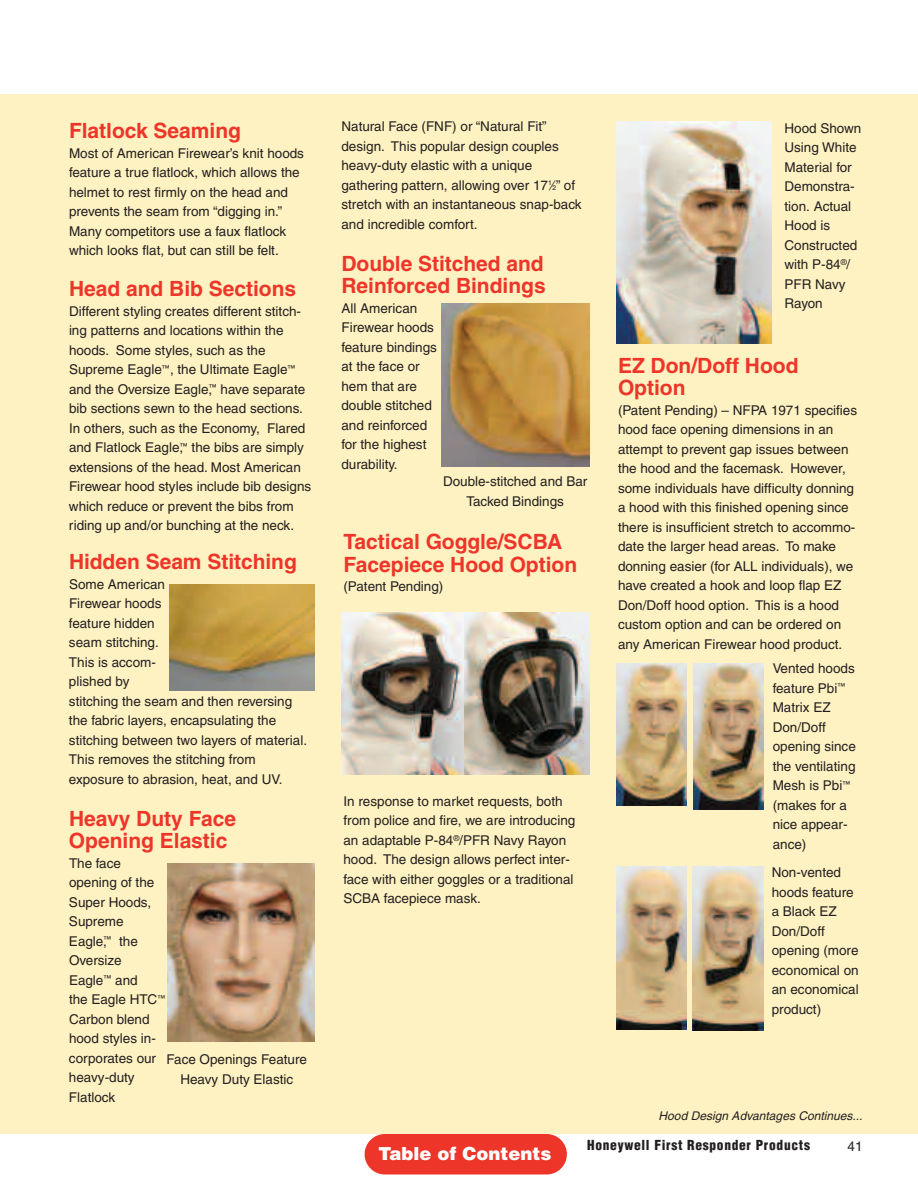
<style>
.page{position:relative;width:918px;height:1188px;background:#fff}
.page>*{position:absolute;margin:0;border:0;box-sizing:border-box;transform-origin:0 0}
.t1{font:700 21px/22.5px "Helvetica";color:#ee3529}
.t2{font:900 18px "Helvetica";color:#fff}
.t3{font:13.5px/19.5px "Helvetica";color:#231f20}
.t4{font:900 condensed 13.5px "Helvetica";letter-spacing:.05em;color:#231f20}
.t5{font:italic 12px "Helvetica";letter-spacing:.005em;color:#231f20}
.s1{font-size:6.75px}
</style>
<div class="page">
<div style="left:0;top:94px;width:918px;height:1040px;background:#fef2c2"></div>
<img style="left:169px;top:584px;width:146px;height:107px">
<img style="left:167px;top:863px;width:147px;height:178px">
<img style="left:441px;top:304px;width:149px;height:163px">
<img style="left:616px;top:122px;width:156px;height:222px">
<img style="left:342px;top:612px;width:123px;height:163px">
<img style="left:465px;top:612px;width:124px;height:163px">
<img style="left:693px;top:663px;width:70px;height:146px">
<img style="left:616px;top:663px;width:71px;height:143px">
<img style="left:616px;top:866px;width:71px;height:163px">
<img style="left:692px;top:866px;width:72px;height:164px">
<div style="left:365px;top:1134px;width:202px;height:40px;background:#ee3529;border-radius:20px"></div>
<h1 class="t1" style="left:69px;top:121px;width:174px">Flatlock Seaming</h1>
<p class="t3" style="left:69px;top:144px;width:237px">Most of American Firewear’s knit hoods feature a true flatlock, which allows the helmet to rest firmly on the head and prevents the seam from “digging in.” Many competitors use a faux flatlock which looks flat, but can still be felt.</p>
<h1 class="t1" style="left:69px;top:280px;width:229px">Head and Bib Sections</h1>
<p class="t3" style="left:69px;top:303px;width:244px">Different styling creates different stitch&shy;ing patterns and locations within the hoods. Some styles, such as the Supreme Eagle<sup>™</sup>, the Ultimate Eagle<sup>™ </sup>and the Oversize Eagle,<sup>™</sup> have separate bib sections sewn to the head sections.<br>In others, such as the Economy, Flared and Flatlock Eagle,<sup>™</sup> the bibs are simply extensions of the head. Most American Firewear hood styles include bib designs which reduce or prevent the bibs from riding up and/or bunching at the neck.</p>
<h1 class="t1" style="left:69px;top:553px;width:229px">Hidden Seam Stitching</h1>
<p class="t3" style="left:69px;top:576px;width:240px">Some American<br>Firewear hoods<br>feature hidden<br>seam stitching.<br>This is accom-<br>plished by<br>stitching the seam and then reversing the fabric layers, encapsulating the stitching between two layers of material.<br>This removes the stitching from exposure to abrasion, heat, and UV.</p>
<h1 class="t1" style="left:69px;top:809px;width:169px">Heavy Duty Face<br>Opening Elastic</h1>
<p class="t3" style="left:69px;top:855px;width:98px">The face opening of the<br>Super Hoods,<br>Supreme<br>Eagle,<sup>™</sup> the<br>Oversize<br>Eagle<sup>™</sup> and<br>the Eagle HTC<sup>™<br></sup>Carbon blend hood styles in&shy;corporates our heavy-duty<br>Flatlock</p>
<p class="t3" style="left:167px;top:1051px;width:142px;text-align:center">Face Openings Feature<br>Heavy Duty Elastic</p>
<p class="t3" style="left:341px;top:118px;width:242px">Natural Face (FNF) or “Natural Fit” design. This popular design couples heavy-duty elastic with a unique gathering pattern, allowing over 17<sup>1</sup>⁄<span class="s1">2</span>” of stretch with an instantaneous snap-back and incredible comfort.</p>
<h1 class="t1" style="left:341px;top:254px;width:206px">Double Stitched and<br>Reinforced Bindings</h1>
<p class="t3" style="left:341px;top:299px;width:97px">All American<br>Firewear hoods feature bindings at the face or hem that are double stitched and reinforced for the highest durability.</p>
<p class="t3" style="left:443px;top:473px;width:146px;text-align:center">Double-stitched and Bar<br>Tacked Bindings</p>
<h1 class="t1" style="left:344px;top:532px;width:235px">Tactical Goggle/SCBA<br>Facepiece Hood Option</h1>
<p class="t3" style="left:344px;top:578px;width:101px">(Patent Pending)</p>
<p class="t3" style="left:343px;top:792px;width:233px">In response to market requests, both from police and fire, we are introducing an adaptable P-84<sup>®</sup>/PFR Navy Rayon hood. The design allows perfect inter&shy;face with either goggles or a traditional SCBA facepiece mask.</p>
<p class="t3" style="left:784px;top:119px;width:79px">Hood Shown<br>Using White<br>Material for<br>Demonstra&shy;tion. Actual<br>Hood is<br>Constructed with P-84<sup>®</sup>/<br>PFR Navy<br>Rayon</p>
<h1 class="t1" style="left:618px;top:356px;width:182px">EZ Don/Doff Hood<br>Option</h1>
<p class="t3" style="left:618px;top:402px;width:241px">(Patent Pending) – NFPA 1971 specifies hood face opening dimensions in an attempt to prevent gap issues between the hood and the facemask. However, some individuals have difficulty donning a hood with this finished opening since there is insufficient stretch to accommo&shy;date the larger head areas. To make donning easier (for ALL individuals), we have created a hook and loop flap EZ Don/Doff hood option. This is a hood custom option and can be ordered on any American Firewear hood product.</p>
<p class="t3" style="left:773px;top:660px;width:85px">Vented hoods feature Pbi<sup>™<br></sup>Matrix EZ<br>Don/Doff opening since the ventilating<br>Mesh is Pbi<sup>™ </sup>(makes for a nice appear&shy;ance)</p>
<p class="t3" style="left:772px;top:864px;width:88px">Non-vented hoods feature a Black EZ<br>Don/Doff opening (more economical on an economical product)</p>
<p class="t5" style="left:659px;top:1112px;width:205px">Hood Design Advantages Continues...</p>
<h2 class="t2" style="left:379px;top:1143px;width:174px">Table of Contents</h2>
<p class="t4" style="left:587px;top:1138px;width:224px">Honeywell First Responder Products</p>
<p class="t3" style="left:848px;top:1138px;width:16px">41</p>
</div>
